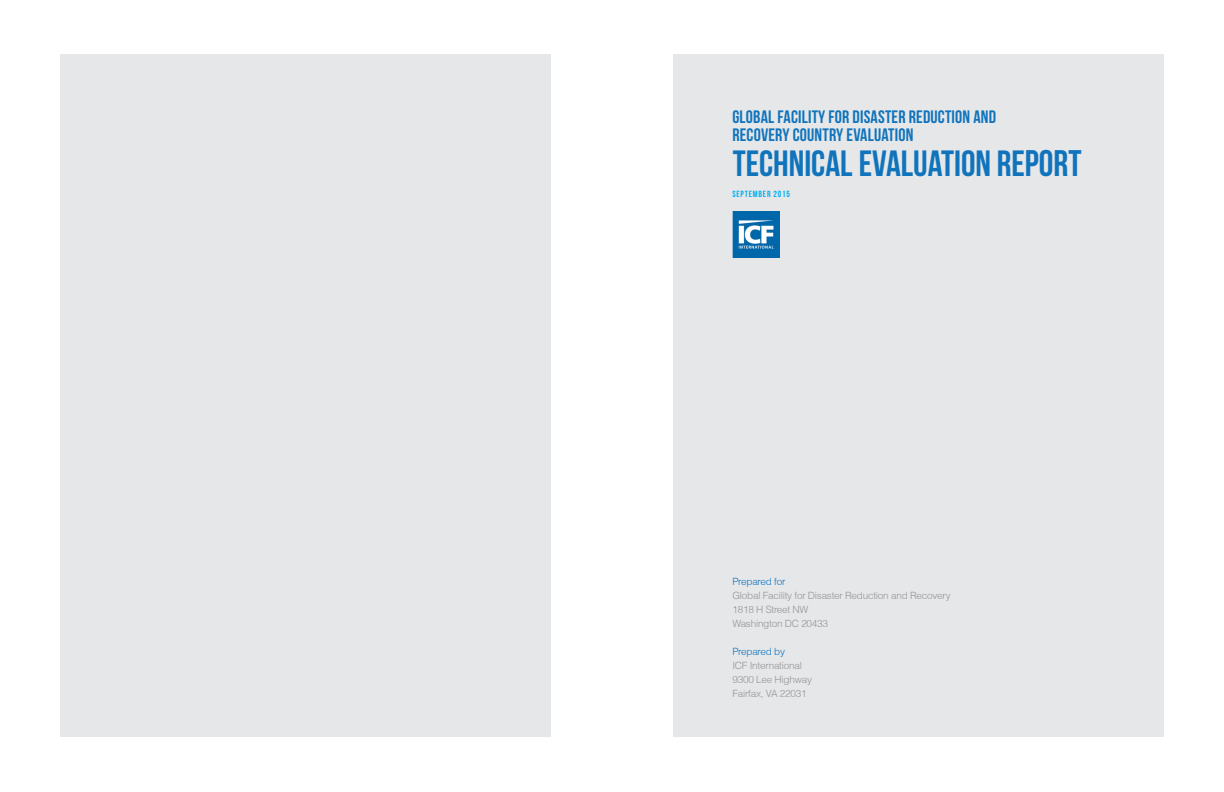
<style>
.page{position:relative;width:1224px;height:792px;background:#fff}
.page>*{position:absolute;margin:0;border:0;box-sizing:border-box;transform-origin:0 0}
.TOC_Title{font:36.5px "Bebas Neue";color:#1074bc}
.TOC_Title-2{font:18px/18px "Bebas Neue";letter-spacing:.01em;color:#1074bc}
.Body_Text{font:300 10px "Helvetica";letter-spacing:-.025em;color:#939598}
.Body_Text-2{font:300 10px "Helvetica";letter-spacing:-.025em;color:#1074bc}
.TOC_Title-3{font:8.9px "Bebas Neue";letter-spacing:.09em;color:#00aeef}
.s1{font-size:37px}
</style>
<div class="page">
<div style="left:61px;top:55px;width:490px;height:682px;background:#e6e7e9"></div>
<div style="left:673px;top:55px;width:490px;height:682px;background:#e6e7e9"></div>
<img style="left:732px;top:212px;width:47px;height:46px">
<p class="TOC_Title-2" style="left:732px;top:108px;width:265px">GLOBAL FACILITY FOR DISASTER REDUCTION AND<br>RECOVERY COUNTRY EVALUATION</p>
<p class="TOC_Title" style="left:733px;top:144px;width:350px">TECHNICAL EVALUATION RE<span class="s1">PORT</span></p>
<p class="TOC_Title-3" style="left:732px;top:189px;width:59px">SEPTEMBER 2015</p>
<p class="Body_Text-2" style="left:732px;top:575px;width:55px">Prepared for</p>
<p class="Body_Text" style="left:732px;top:589px;width:220px">Global Facility for Disaster Reduction and Recovery</p>
<p class="Body_Text" style="left:732px;top:603px;width:78px">1818 H Street NW</p>
<p class="Body_Text" style="left:732px;top:617px;width:97px">Washington DC 20433</p>
<p class="Body_Text-2" style="left:732px;top:645px;width:54px">Prepared by</p>
<p class="Body_Text" style="left:732px;top:659px;width:71px">ICF International</p>
<p class="Body_Text" style="left:732px;top:673px;width:81px">9300 Lee Highway</p>
<p class="Body_Text" style="left:732px;top:687px;width:76px">Fairfax, VA 22031</p>
</div>
